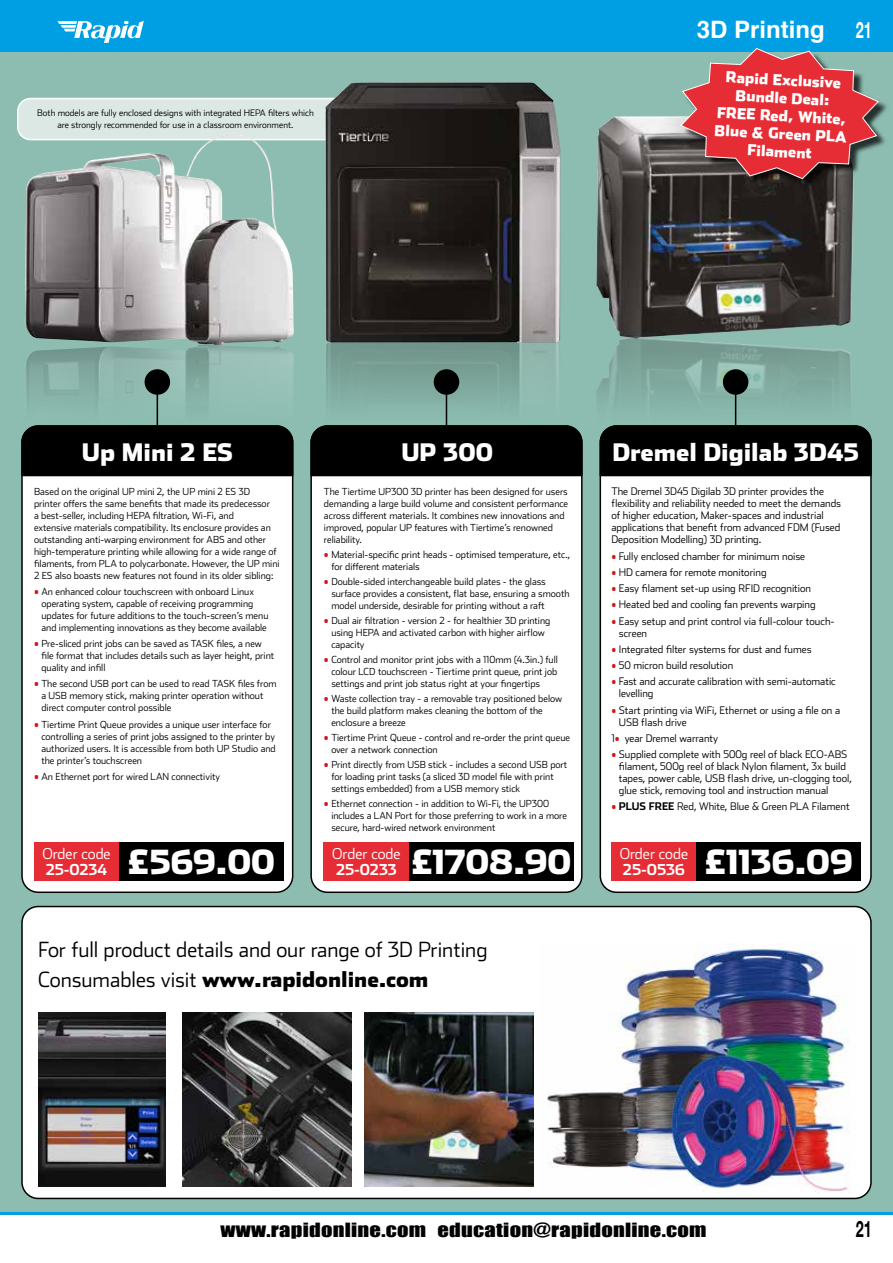
<style>
.page{position:relative;width:893px;height:1263px;background:#fff}
.page>*{position:absolute;margin:0;border:0;box-sizing:border-box;transform-origin:0 0}
.t1{font:900 33px "Stainless";color:#fff}
.t2{font:900 24px "Stainless";color:#fff}
.t3{font:700 24px "Helvetica";color:#fff}
.t4{font:700 22.5px "Helvetica Neue";color:#fff;scale:.64 1}
.t5{font:700 22.5px "Helvetica Neue";color:#000;scale:.64 1}
.t6{font:300 21px/30px "Stainless";color:#000}
.t7{font:18px "Impact";letter-spacing:.01em;color:#000;scale:1.25 1}
.t8{font:900 15px/18px "Stainless";color:#fff;text-align:center}
.t9{font:300 15px/16.5px "Stainless";color:#fff}
.t10{font:700 15px "Stainless";color:#fff}
.t11{font:300 10.5px/12px "Stainless";color:#000}
.t12{font:300 9.75px/12px "Stainless";color:#000}
.t13{font:300 9px/12px "Stainless";color:#000;text-align:center}
.s1{font-size:10.5px;color:#cd1719}
.s2{color:#cd1719}
.s3{font-weight:700}
.s4{font-weight:900;font-size:33px}
.s5{font-weight:700;font-size:15px}
.s6{font-weight:900}
</style>
<div class="page">
<div style="left:0;top:51px;width:893px;height:1161px;background:#8dbdb1"></div>
<div style="left:18px;top:99px;width:338px;height:41px;background:#dbe8e4;border-radius:13px"></div>
<div style="left:17px;top:98px;width:340px;height:42px;border:2px solid #fff;border-radius:13px"></div>
<div style="left:0;top:0;width:893px;height:51px;background:#009fe3"></div>
<svg style="left:58px;top:21px;width:86px;height:22px"></svg>
<hr style="left:0;top:1212px;width:893px;height:3px;background:#009fe3">
<img style="left:25px;top:134px;width:269px;height:423px">
<img style="left:324px;top:82px;width:237px;height:343px">
<img style="left:596px;top:116px;width:258px;height:220px">
<img style="left:596px;top:336px;width:255px;height:223px">
<div style="left:22px;top:426px;width:271px;height:466px;background:#fff;border-radius:16px"></div>
<div style="left:21px;top:425px;width:272px;height:468px;border:2px solid #000;border-radius:16px"></div>
<div style="left:22px;top:906px;width:849px;height:292px;background:#fff;border-radius:16px"></div>
<div style="left:21px;top:906px;width:851px;height:293px;border:2px solid #000;border-radius:16px"></div>
<div style="left:311px;top:426px;width:271px;height:466px;background:#fff;border-radius:16px"></div>
<div style="left:310px;top:425px;width:273px;height:468px;border:2px solid #000;border-radius:16px"></div>
<div style="left:600px;top:426px;width:271px;height:466px;background:#fff;border-radius:16px"></div>
<div style="left:600px;top:425px;width:272px;height:468px;border:2px solid #000;border-radius:16px"></div>
<div style="left:145px;top:369px;width:25px;height:26px;background:#000;border-radius:50%"></div>
<div style="left:434px;top:369px;width:25px;height:26px;background:#000;border-radius:50%"></div>
<div style="left:723px;top:369px;width:25px;height:26px;background:#000;border-radius:50%"></div>
<hr style="left:157px;top:383px;width:1px;height:42px;background:#000">
<hr style="left:446px;top:383px;width:1px;height:42px;background:#000">
<hr style="left:735px;top:383px;width:1px;height:42px;background:#000">
<div style="left:21px;top:425px;width:272px;height:51px;background:#000"></div>
<div style="left:310px;top:425px;width:273px;height:51px;background:#000"></div>
<div style="left:600px;top:425px;width:272px;height:51px;background:#000"></div>
<div style="left:611px;top:842px;width:85px;height:38px;background:#e62d36"></div>
<div style="left:34px;top:842px;width:85px;height:38px;background:#e62d36"></div>
<div style="left:119px;top:842px;width:165px;height:38px;background:#000"></div>
<div style="left:324px;top:842px;width:85px;height:38px;background:#e62d36"></div>
<div style="left:409px;top:842px;width:165px;height:38px;background:#000"></div>
<div style="left:696px;top:842px;width:165px;height:38px;background:#000"></div>
<div style="left:682px;top:49px;width:207px;height:140px;background:#000;opacity:.75"></div>
<svg style="left:680px;top:48px;width:199px;height:132px"></svg>
<img style="left:547px;top:944px;width:302px;height:249px">
<img style="left:38px;top:1012px;width:128px;height:174px">
<img style="left:182px;top:1012px;width:170px;height:174px">
<img style="left:365px;top:1012px;width:169px;height:174px">
<p class="t13" style="left:37px;top:107px;width:278px">Both models are fully enclosed designs with integrated HEPA filters which are strongly recommended for use in a classroom environment.</p>
<h2 class="t3" style="left:697px;top:10px;width:130px">3D Printing</h2>
<h3 class="t4" style="left:856px;top:13px;width:27px">21</h3>
<h3 class="t8" style="left:718px;top:67px;width:134px;rotate:3deg">Rapid Exclusive<br>Bundle Deal:<br>FREE Red, White,<br>Blue &amp; Green PLA<br>Filament</h3>
<h2 class="t2" style="left:82px;top:437px;width:153px">Up Mini 2 ES</h2>
<h2 class="t2" style="left:401px;top:437px;width:93px">UP 300</h2>
<h2 class="t2" style="left:612px;top:437px;width:248px">Dremel Digilab 3D45</h2>
<p class="t12" style="left:34px;top:485px;width:247px">Based on the original UP mini 2, the UP mini 2 ES 3D printer offers the same benefits that made its predecessor<br>a best-seller, including HEPA filtration, Wi-Fi, and<br>extensive materials compatibility. Its enclosure provides an outstanding anti-warping environment for ABS and other high-temperature printing while allowing for a wide range of filaments, from PLA to polycarbonate. However, the UP mini 2 ES also boasts new features not found in its older sibling:</p>
<p class="t12" style="left:41px;top:585px;width:229px;text-indent:-7px"><span class="s1">•</span> An enhanced colour touchscreen with onboard Linux operating system, capable of receiving programming updates for future additions to the touch-screen’s menu and implementing innovations as they become available</p>
<p class="t12" style="left:41px;top:637px;width:234px;text-indent:-7px"><span class="s1">•</span> Pre-sliced print jobs can be saved as TASK files, a new file format that includes details such as layer height, print quality and infill</p>
<p class="t12" style="left:41px;top:678px;width:237px;text-indent:-7px"><span class="s1">•</span> The second USB port can be used to read TASK files from a USB memory stick, making printer operation without direct computer control possible</p>
<p class="t12" style="left:41px;top:718px;width:236px;text-indent:-7px"><span class="s1">•</span> Tiertime Print Queue provides a unique user interface for controlling a series of print jobs assigned to the printer by authorized users. It is accessible from both UP Studio and the printer’s touchscreen</p>
<p class="t12" style="left:34px;top:770px;width:187px"><span class="s1">•</span> An Ethernet port for wired LAN connectivity</p>
<p class="t12" style="left:324px;top:485px;width:246px">The Tiertime UP300 3D printer has been designed for users demanding a large build volume and consistent performance across different materials. It combines new innovations and improved, popular UP features with Tiertime’s renowned reliability.</p>
<p class="t12" style="left:331px;top:548px;width:240px;text-indent:-7px"><span class="s1">•</span> Material-specific print heads - optimised temperature, etc., for different materials</p>
<p class="t12" style="left:331px;top:575px;width:240px;text-indent:-7px"><span class="s1">•</span> Double-sided interchangeable build plates - the glass surface provides a consistent, flat base, ensuring a smooth model underside, desirable for printing without a raft</p>
<p class="t12" style="left:331px;top:614px;width:221px;text-indent:-7px"><span class="s1">•</span> Dual air filtration - version 2 - for healthier 3D printing using HEPA and activated carbon with higher airflow capacity</p>
<p class="t12" style="left:331px;top:653px;width:228px;text-align:justify;text-indent:-7px"><span class="s1">•</span> Control and monitor print jobs with a 110mm (4.3in.) full colour LCD touchscreen - Tiertime print queue, print job settings and print job status right at your fingertips</p>
<p class="t12" style="left:331px;top:692px;width:232px;text-indent:-7px"><span class="s1">•</span> Waste collection tray - a removable tray positioned below the build platform makes cleaning the bottom of the enclosure a breeze</p>
<p class="t12" style="left:331px;top:731px;width:240px;text-indent:-7px"><span class="s1">•</span> Tiertime Print Queue - control and re-order the print queue over a network connection</p>
<p class="t12" style="left:331px;top:758px;width:238px;text-indent:-7px"><span class="s1">•</span> Print directly from USB stick - includes a second USB port for loading print tasks (a sliced 3D model file with print settings embedded) from a USB memory stick</p>
<p class="t12" style="left:331px;top:797px;width:237px;text-indent:-7px"><span class="s1">•</span> Ethernet connection - in addition to Wi-Fi, the UP300 includes a LAN Port for those preferring to work in a more secure, hard-wired network environment</p>
<p class="t11" style="left:611px;top:485px;width:231px">The Dremel 3D45 Digilab 3D printer provides the flexibility and reliability needed to meet the demands of higher education, Maker-spaces and industrial applications that benefit from advanced FDM (Fused Deposition Modelling) 3D printing.</p>
<p class="t11" style="left:611px;top:550px;width:195px"><span class="s2">•</span> Fully enclosed chamber for minimum noise</p>
<p class="t11" style="left:611px;top:566px;width:157px"><span class="s2">•</span> HD camera for remote monitoring</p>
<p class="t11" style="left:611px;top:582px;width:201px"><span class="s2">•</span> Easy filament set-up using RFID recognition</p>
<p class="t11" style="left:611px;top:598px;width:206px"><span class="s2">•</span> Heated bed and cooling fan prevents warping</p>
<p class="t11" style="left:619px;top:615px;width:217px;text-indent:-7px"><span class="s2">•</span> Easy setup and print control via full-colour touch&shy;screen</p>
<p class="t11" style="left:611px;top:643px;width:202px"><span class="s2">•</span> Integrated filter systems for dust and fumes</p>
<p class="t11" style="left:611px;top:659px;width:123px"><span class="s2">•</span> 50 micron build resolution</p>
<p class="t11" style="left:619px;top:675px;width:219px;text-indent:-7px"><span class="s2">•</span> Fast and accurate calibration with semi-automatic levelling</p>
<p class="t11" style="left:619px;top:704px;width:223px;text-indent:-7px"><span class="s2">•</span> Start printing via WiFi, Ethernet or using a file on a<br>USB flash drive</p>
<p class="t11" style="left:611px;top:732px;width:108px">1<span class="s2">•</span> year Dremel warranty</p>
<p class="t11" style="left:619px;top:748px;width:235px;text-indent:-7px"><span class="s2">•</span> Supplied complete with 500g reel of black ECO-ABS filament, 500g reel of black Nylon filament, 3x build tapes, power cable, USB flash drive, un-clogging tool, glue stick, removing tool and instruction manual</p>
<p class="t11" style="left:611px;top:800px;width:240px"><span class="s2">•</span> <span class="s3">PLUS FREE</span> Red, White, Blue &amp; Green PLA Filament</p>
<h3 class="t9" style="left:620px;top:845px;width:70px">Order code</h3>
<h3 class="t10" style="left:623px;top:861px;width:63px">25-0536</h3>
<h3 class="t9" style="left:42px;top:845px;width:234px">Order code<br><span class="s3">25-0234</span> <span class="s4">£569.00</span></h3>
<h3 class="t9" style="left:332px;top:845px;width:70px">Order code</h3>
<h1 class="t1" style="left:336px;top:841px;width:237px"><span class="s5">25-0233</span> £1708.90</h1>
<h1 class="t1" style="left:705px;top:841px;width:149px">£1136.09</h1>
<h3 class="t6" style="left:38px;top:934px;width:451px">For full product details and our range of 3D Printing<br>Consumables visit <span class="s6">www.rapidonline.com</span></h3>
<h3 class="t7" style="left:221px;top:1216px;width:390px">www.rapidonline.com education@rapidonline.com</h3>
<h3 class="t5" style="left:856px;top:1212px;width:27px">21</h3>
</div>
